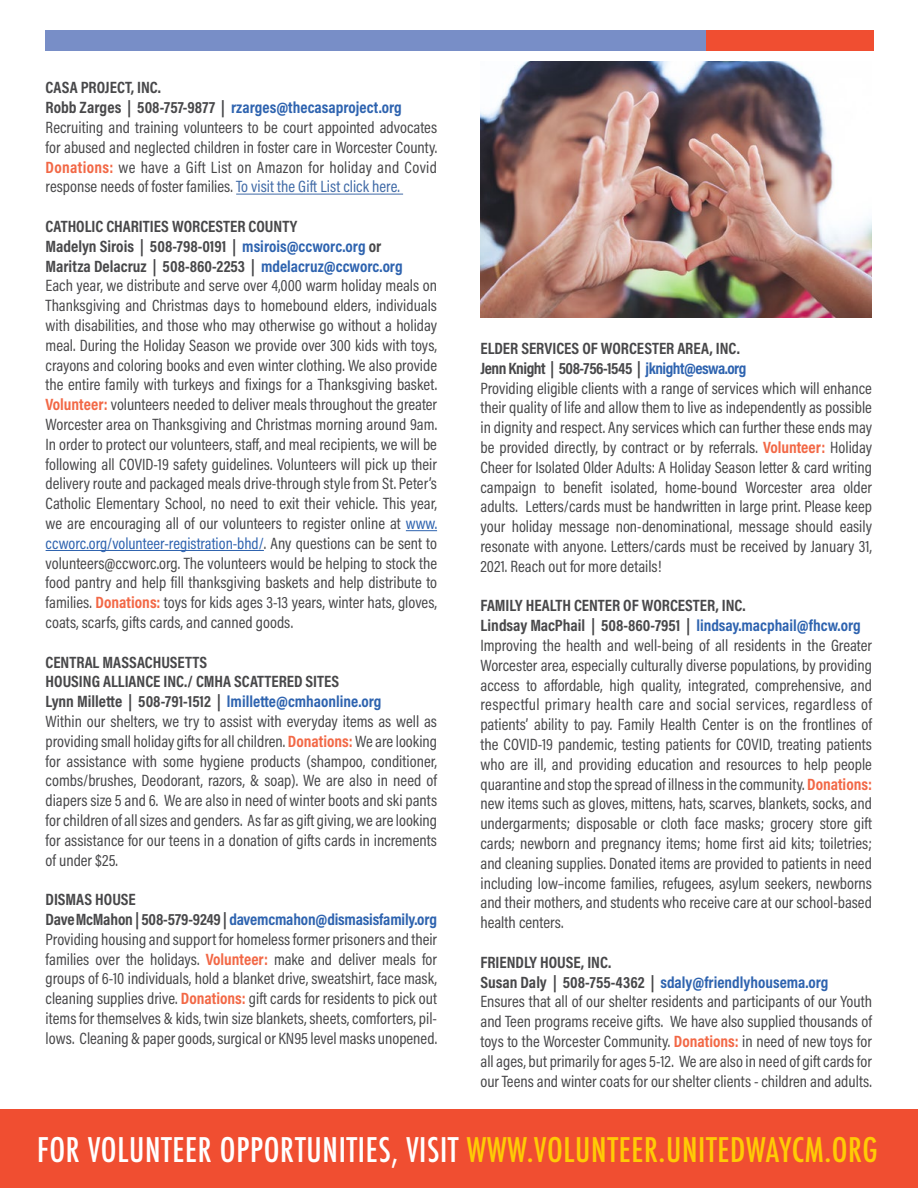
<style>
.page{position:relative;width:918px;height:1188px;background:#fff}
.page>*{position:absolute;margin:0;border:0;box-sizing:border-box;transform-origin:0 0}
.t1{font:500 condensed 33px "Futura";letter-spacing:.02em;color:#fff}
.t2{font:16.5px/19.8px "Acumin Pro Cond";color:#48484a;text-align:justify}
.t3{font:700 16.5px "Acumin Pro Cond";color:#48484a}
.t4{font:700 16.35px "Acumin Pro Cond";color:#2e63af}
.t5{font:16.35px "Acumin Pro Cond";color:#2e63af}
.s1{font-size:16.5px;color:#48484a}
.s2{font-weight:700;color:#f26846}
.s3{color:#416ba7}
.s4{font-weight:700}
.s5{font-weight:700;font-size:16.35px;color:#2e63af}
.s6{font-size:16.35px;color:#2e63af}
.s7{color:#ffcb05}
</style>
<div class="page">
<hr style="left:236px;top:194px;width:167px;height:1px;background:#416ba7">
<hr style="left:406px;top:530px;width:31px;height:1px;background:#2e63af">
<hr style="left:46px;top:550px;width:218px;height:1px;background:#2e63af">
<div style="left:462px;top:30px;width:412px;height:21px;background:#f04e31"></div>
<div style="left:46px;top:30px;width:660px;height:21px;background:#788ec7"></div>
<img style="left:480px;top:62px;width:392px;height:256px">
<div style="left:0;top:1110px;width:918px;height:78px;background:#f04e31"></div>
<p class="t3" style="left:46px;top:77px;width:117px">CASA PROJECT, INC.</p>
<p class="t4" style="left:46px;top:97px;width:358px"><span class="s1">Robb Zarges | 508-757-9877 |</span> rzarges@thecasaproject.org</p>
<p class="t2" style="left:46px;top:117px;width:393px">Recruiting and training volunteers to be court appointed advocates for abused and neglected children in foster care in Worcester County.<br><span class="s2">Donations:</span> we have a Gift List on Amazon for holiday and Covid response needs of foster families. <span class="s3">To visit the Gift List click here.</span></p>
<p class="t2" style="left:46px;top:216px;width:393px;text-align:left"><span class="s4">CATHOLIC CHARITIES WORCESTER COUNTY<br>Madelyn Sirois | 508-798-0191 |</span> <span class="s5">msirois@ccworc.org</span> <span class="s4">or<br>Maritza Delacruz | 508-860-2253 |</span> <span class="s5">mdelacruz@ccworc.org<br></span>Each year, we distribute and serve over 4,000 warm holiday meals on Thanksgiving and Christmas days to homebound elders, individuals with disabilities, and those who may otherwise go without a holiday meal. During the Holiday Season we provide over 300 kids with toys, crayons and coloring books and even winter clothing. We also provide the entire family with turkeys and fixings for a Thanksgiving basket.<br><span class="s2">Volunteer:</span> volunteers needed to deliver meals throughout the greater Worcester area on Thanksgiving and Christmas morning around 9am.<br>In order to protect our volunteers, staff, and meal recipients, we will be following all COVID-19 safety guidelines. Volunteers will pick up their delivery route and packaged meals drive-through style from St. Peter’s Catholic Elementary School, no need to exit their vehicle. This year, we are encouraging all of our volunteers to register online at <span class="s6">www.</span></p>
<p class="t5" style="left:46px;top:533px;width:393px">ccworc.org/volunteer-registration-bhd/<span class="s1">. Any questions can be sent to</span></p>
<p class="t2" style="left:46px;top:553px;width:393px">volunteers@ccworc.org. The volunteers would be helping to stock the food pantry and help fill thanksgiving baskets and help distribute to families. <span class="s2">Donations:</span> toys for kids ages 3-13 years, winter hats, gloves, coats, scarfs, gifts cards, and canned goods.</p>
<p class="t2" style="left:46px;top:652px;width:393px;text-align:left"><span class="s4">CENTRAL MASSACHUSETTS<br>HOUSING ALLIANCE INC./ CMHA SCATTERED SITES<br>Lynn Millette | 508-791-1512 |</span> <span class="s5">lmillette@cmhaonline.org<br></span>Within our shelters, we try to assist with everyday items as well as providing small holiday gifts for all children. <span class="s2">Donations:</span> We are looking for assistance with some hygiene products (shampoo, conditioner, combs/brushes, Deodorant, razors, &amp; soap). We are also in need of diapers size 5 and 6. We are also in need of winter boots and ski pants for children of all sizes and genders. As far as gift giving, we are looking for assistance for our teens in a donation of gifts cards in increments of under $25.</p>
<p class="t3" style="left:46px;top:889px;width:92px">DISMAS HOUSE</p>
<p class="t4" style="left:46px;top:909px;width:393px"><span class="s1">Dave McMahon | 508-579-9249 |</span> davemcmahon@dismasisfamily.org</p>
<p class="t2" style="left:46px;top:929px;width:393px">Providing housing and support for homeless former prisoners and their families over the holidays. <span class="s2">Volunteer:</span> make and deliver meals for groups of 6-10 individuals, hold a blanket drive, sweatshirt, face mask, cleaning supplies drive. <span class="s2">Donations:</span> gift cards for residents to pick out items for themselves &amp; kids, twin size blankets, sheets, comforters, pil&shy;lows. Cleaning &amp; paper goods, surgical or KN95 level masks unopened.</p>
<p class="t2" style="left:480px;top:338px;width:393px;text-align:left"><span class="s4">ELDER SERVICES OF WORCESTER AREA, INC.<br>Jenn Knight | 508-756-1545 |</span> <span class="s5">jknight@eswa.org<br></span>Providing eligible clients with a range of services which will enhance their quality of life and allow them to live as independently as possible in dignity and respect. Any services which can further these ends may be provided directly, by contract or by referrals. <span class="s2">Volunteer:</span> Holiday Cheer for Isolated Older Adults: A Holiday Season letter &amp; card writing campaign to benefit isolated, home-bound Worcester area older adults. Letters/cards must be handwritten in large print. Please keep your holiday message non-denominational, message should easily resonate with anyone. Letters/cards must be received by January 31, 2021. Reach out for more details!</p>
<p class="t2" style="left:480px;top:595px;width:393px;text-align:left"><span class="s4">FAMILY HEALTH CENTER OF WORCESTER, INC.<br>Lindsay MacPhail | 508-860-7951 |</span> <span class="s5">lindsay.macphail@fhcw.org </span>Improving the health and well-being of all residents in the Greater Worcester area, especially culturally diverse populations, by providing access to affordable, high quality, integrated, comprehensive, and respectful primary health care and social services, regardless of patients’ ability to pay. Family Health Center is on the frontlines of the COVID-19 pandemic, testing patients for COVID, treating patients who are ill, and providing education and resources to help people quarantine and stop the spread of illness in the community. <span class="s2">Donations: </span>new items such as gloves, mittens, hats, scarves, blankets, socks, and undergarments; disposable or cloth face masks; grocery store gift cards; newborn and pregnancy items; home first aid kits; toiletries; and cleaning supplies. Donated items are provided to patients in need including low–income families, refugees, asylum seekers, newborns and their mothers, and students who receive care at our school-based health centers.</p>
<p class="t3" style="left:480px;top:951px;width:132px">FRIENDLY HOUSE, INC.</p>
<p class="t4" style="left:480px;top:971px;width:350px"><span class="s1">Susan Daly | 508-755-4362 |</span> sdaly@friendlyhousema.org</p>
<p class="t2" style="left:480px;top:991px;width:393px">Ensures that all of our shelter residents and participants of our Youth and Teen programs receive gifts. We have also supplied thousands of toys to the Worcester Community. <span class="s2">Donations:</span> in need of new toys for all ages, but primarily for ages 5-12. We are also in need of gift cards for our Teens and winter coats for our shelter clients - children and adults.</p>
<h1 class="t1" style="left:37px;top:1129px;width:842px">FOR VOLUNTEER OPPORTUNITIES, VISIT <span class="s7">WWW.VOLUNTEER.UNITEDWAYCM.ORG</span></h1>
</div>
